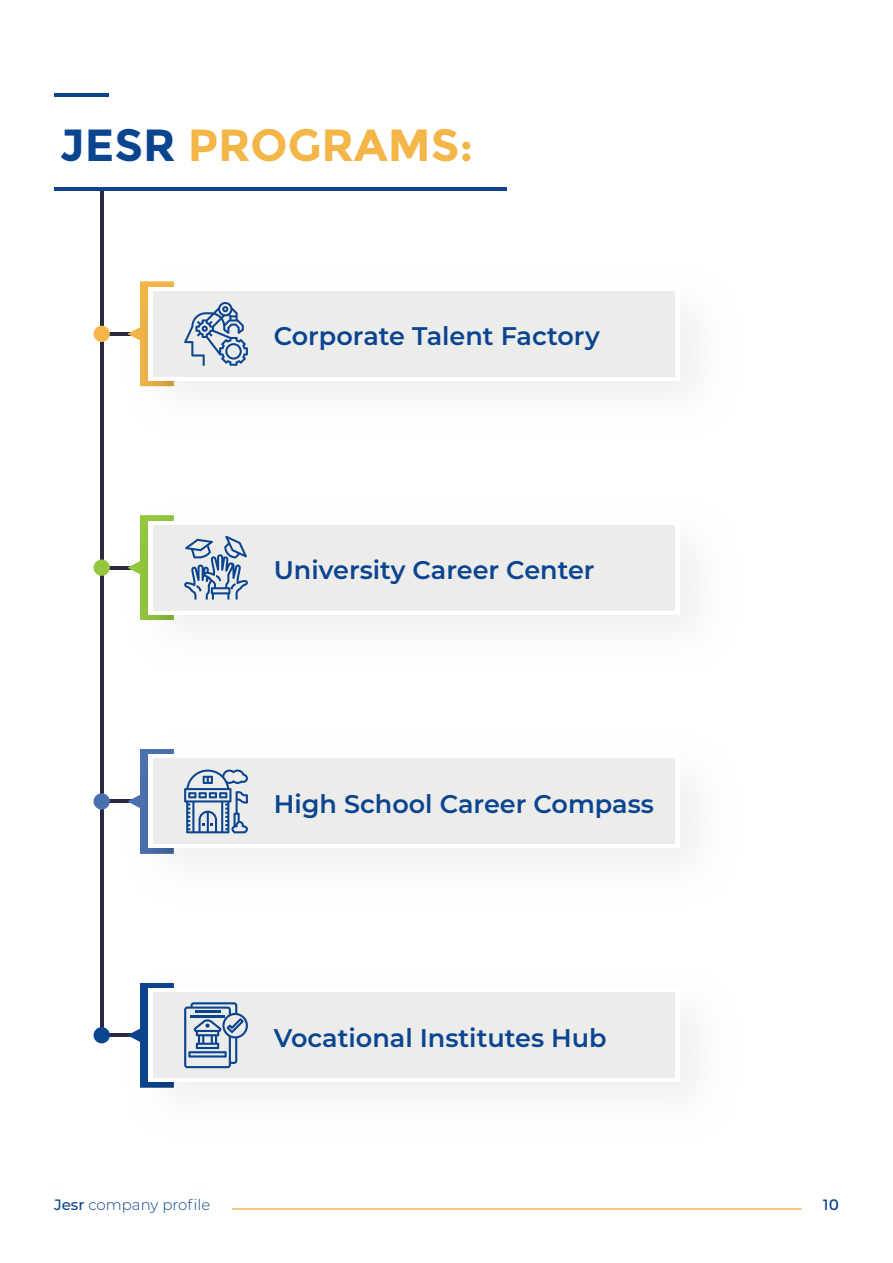
<style>
.page{position:relative;width:893px;height:1263px;background:#fff}
.page>*{position:absolute;margin:0;border:0;box-sizing:border-box;transform-origin:0 0}
.t1{font:700 45px "Montserrat";color:#f4b649}
.t2{font:600 25.5px "Montserrat";color:#0b448f}
.t3{font:300 15px "Montserrat";color:#0b448f}
.t4{font:15px "Montserrat";color:#0b448f}
.s1{color:#0b448f}
.s2{font-weight:500}
</style>
<div class="page">
<hr style="left:54px;top:93px;width:54px;height:4px;background:#0b448f">
<hr style="left:100px;top:189px;width:3px;height:846px;background:#292940">
<hr style="left:102px;top:566px;width:38px;height:3px;background:#292940">
<hr style="left:102px;top:800px;width:38px;height:3px;background:#292940">
<hr style="left:102px;top:1034px;width:38px;height:3px;background:#292940">
<div style="left:94px;top:1027px;width:16px;height:16px;background:#0a458f;border-radius:50%"></div>
<div style="left:94px;top:793px;width:16px;height:17px;background:#4a70b0;border-radius:50%"></div>
<img style="left:117px;top:550px;width:575px;height:76px">
<img style="left:128px;top:515px;width:46px;height:105px">
<div style="left:148px;top:521px;width:532px;height:93px;background:linear-gradient(to right,#fff,#fff)"></div>
<div style="left:154px;top:525px;width:521px;height:85px;background:#ececeb"></div>
<img style="left:117px;top:784px;width:575px;height:76px">
<img style="left:128px;top:749px;width:46px;height:105px">
<div style="left:148px;top:755px;width:532px;height:93px;background:linear-gradient(to right,#fff,#fff)"></div>
<div style="left:154px;top:759px;width:521px;height:85px;background:#ececeb"></div>
<img style="left:117px;top:982px;width:575px;height:112px">
<img style="left:128px;top:983px;width:46px;height:104px">
<div style="left:148px;top:988px;width:532px;height:94px;background:#fff"></div>
<div style="left:154px;top:993px;width:521px;height:85px;background:#ececeb"></div>
<div style="left:94px;top:559px;width:16px;height:17px;background:#94c73d;border-radius:50%"></div>
<hr style="left:102px;top:332px;width:38px;height:3px;background:#292940">
<img style="left:117px;top:281px;width:575px;height:111px">
<img style="left:128px;top:282px;width:46px;height:104px">
<div style="left:148px;top:287px;width:532px;height:94px;background:#fff"></div>
<div style="left:154px;top:291px;width:521px;height:85px;background:#ececeb"></div>
<div style="left:94px;top:326px;width:16px;height:16px;background:#f5b54a;border-radius:50%"></div>
<hr style="left:54px;top:187px;width:452px;height:4px;background:#0b448f">
<svg style="left:184px;top:302px;width:64px;height:64px"></svg>
<svg style="left:184px;top:536px;width:64px;height:63px"></svg>
<svg style="left:184px;top:769px;width:64px;height:64px"></svg>
<svg style="left:184px;top:1002px;width:64px;height:66px"></svg>
<hr style="left:191px;top:1015px;width:34px;height:2px;background:#0b448f">
<hr style="left:195px;top:1011px;width:25px;height:2px;background:#0b448f">
<hr style="left:232px;top:1208px;width:569px;height:2px;background:#f4b649">
<h1 class="t1" style="left:60px;top:118px;width:415px"><span class="s1">JESR</span> PROGRAMS:</h1>
<p class="t2" style="left:274px;top:318px;width:327px">Corporate Talent Factory</p>
<p class="t2" style="left:274px;top:552px;width:322px">University Career Center</p>
<p class="t2" style="left:274px;top:786px;width:382px">High School Career Compass</p>
<p class="t2" style="left:274px;top:1020px;width:334px">Vocational Institutes Hub</p>
<p class="t3" style="left:54px;top:1194px;width:158px"><span class="s2">Jesr</span> company profile</p>
<p class="t4" style="left:823px;top:1196px;width:18px">10</p>
</div>
